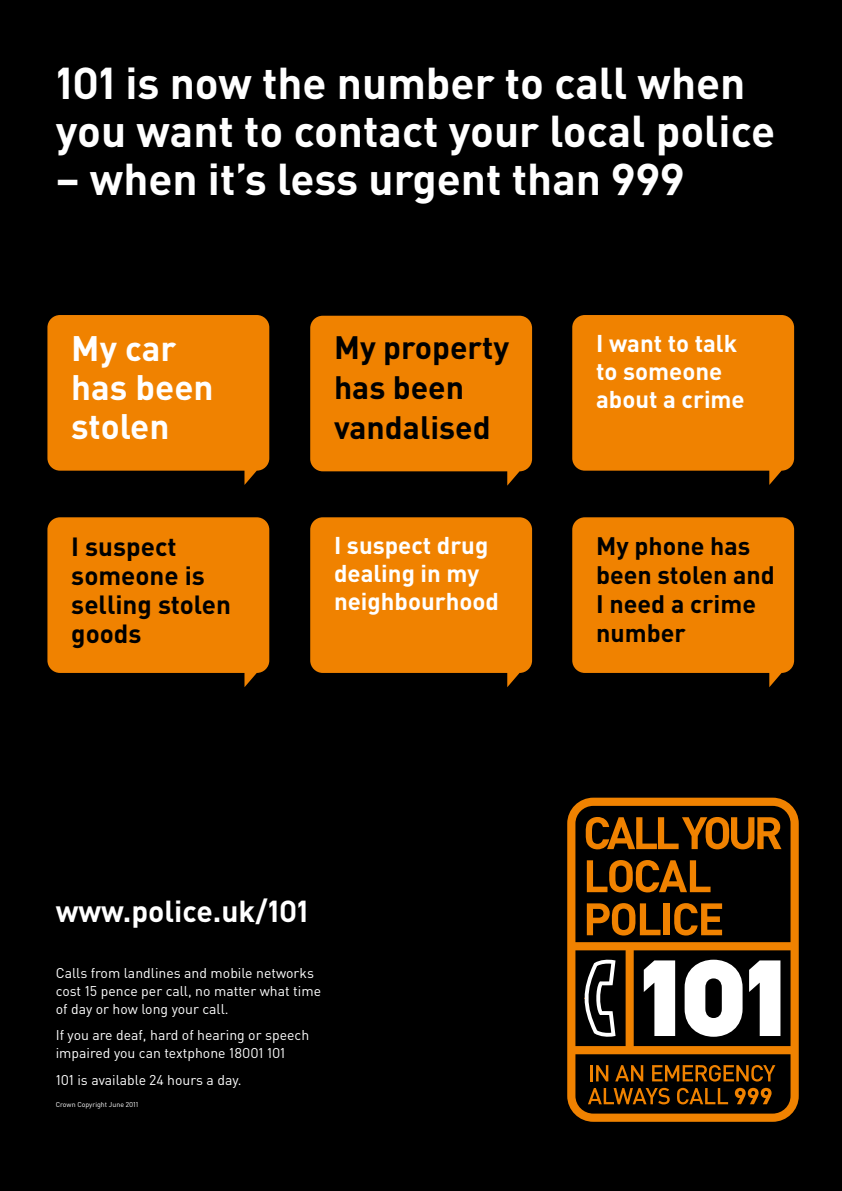
<style>
.page{position:relative;width:842px;height:1191px;background:#000}
.page>*{position:absolute;margin:0;border:0;box-sizing:border-box;transform-origin:0 0}
.t1{font:700 44px/48px "SNENDIN";color:#fff}
.t2{font:700 35px/39px "SNENDIN";color:#fff}
.t3{font:700 32px/40px "SNENDIN";color:#000}
.t4{font:700 30px "SNENDIN";color:#fff}
.t5{font:700 26px/29px "SNENDIN";color:#000}
.t6{font:700 25px/29px "SNENDIN";color:#000}
.t7{font:700 24px/28px "SNENDIN";color:#fff}
.t8{font:14px/18px "SNENDIN";color:#fff}
.t9{font:7px "SNENDIN";color:#fff}
</style>
<div class="page">
<svg style="left:567px;top:797px;width:232px;height:324px;fill:#f08200"></svg>
<svg style="left:644px;top:960px;width:31px;height:76px"></svg>
<svg style="left:749px;top:960px;width:31px;height:76px"></svg>
<svg style="left:685px;top:959px;width:57px;height:77px"></svg>
<svg style="left:581px;top:959px;width:34px;height:78px"></svg>
<svg style="left:575px;top:806px;width:215px;height:136px"></svg>
<svg style="left:575px;top:1054px;width:215px;height:59px"></svg>
<div style="left:47px;top:315px;width:222px;height:155px;background:#f08200;border-radius:12px"></div>
<div style="left:572px;top:517px;width:222px;height:156px;background:#f08200;border-radius:12px"></div>
<div style="left:47px;top:517px;width:222px;height:156px;background:#f08200;border-radius:12px"></div>
<div style="left:310px;top:517px;width:222px;height:156px;background:#f08200;border-radius:12px"></div>
<div style="left:572px;top:315px;width:222px;height:155px;background:#f08200;border-radius:12px"></div>
<div style="left:310px;top:316px;width:222px;height:155px;background:#f08200;border-radius:12px"></div>
<h1 class="t1" style="left:56px;top:57px;width:721px">101 is now the number to call when you want to contact your local police</h1>
<h1 class="t1" style="left:56px;top:153px;width:630px">– when it’s less urgent than 999</h1>
<h2 class="t2" style="left:71px;top:327px;width:144px">My car has been stolen</h2>
<h3 class="t3" style="left:334px;top:326px;width:177px">My property has been vandalised</h3>
<h3 class="t5" style="left:71px;top:531px;width:161px">I suspect someone is selling stolen goods</h3>
<h3 class="t7" style="left:334px;top:530px;width:166px">I suspect drug dealing in my neighbourhood</h3>
<h3 class="t7" style="left:596px;top:328px;width:150px">I want to talk to someone about a crime</h3>
<h3 class="t6" style="left:596px;top:530px;width:180px">My phone has been stolen and<br>I need a crime number</h3>
<h3 class="t4" style="left:56px;top:891px;width:254px">www.police.uk/101</h3>
<p class="t8" style="left:56px;top:963px;width:267px">Calls from landlines and mobile networks cost 15 pence per call, no matter what time of day or how long your call.</p>
<p class="t8" style="left:56px;top:1026px;width:255px">If you are deaf, hard of hearing or speech impaired you can textphone 18001 101</p>
<p class="t8" style="left:56px;top:1070px;width:187px">101 is available 24 hours a day.</p>
<p class="t9" style="left:56px;top:1100px;width:84px">Crown Copyright June 2011</p>
</div>
